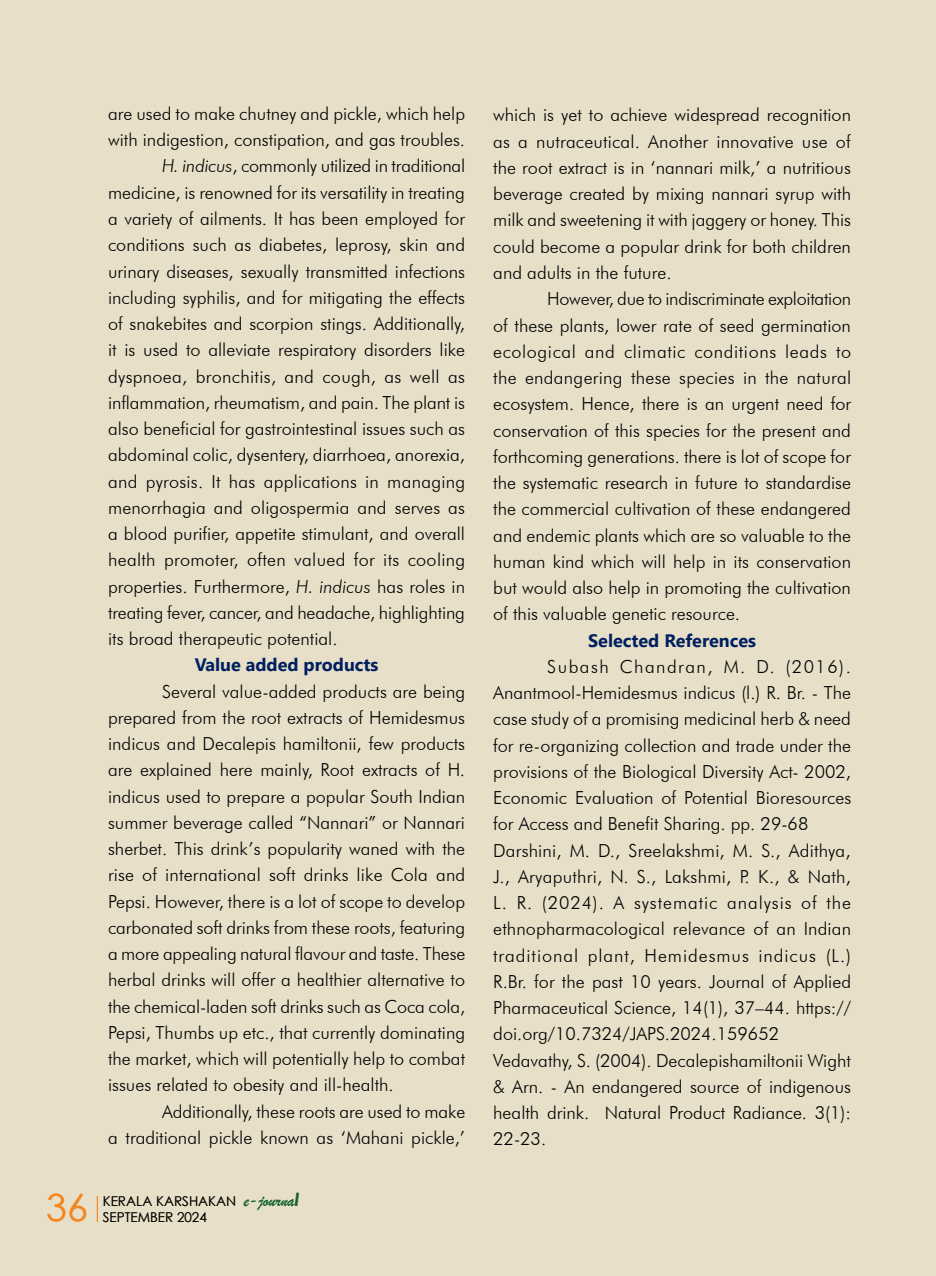
<style>
.page{position:relative;width:936px;height:1276px;background:#fff}
.page>*{position:absolute;margin:0;border:0;box-sizing:border-box;transform-origin:0 0}
.t1{font:37.5px "Century Gothic";color:#f6861f}
.t2{font:300 18px/26.2px "Futura BT";color:#000;text-align:justify}
.t3{font:700 18px "Segoe UI";color:#002060}
.t4{font:13.5px/16.2px "Century Gothic";color:#000}
.s1{font-style:italic}
.s2{font-family:"Brush Script";font-size:18px;color:#1a6537}
.s3{font-weight:700;font-style:italic;font-size:18px;color:#1a6537}
</style>
<div class="page">
<div style="left:0;top:0;width:935px;height:1276px;background:#e7dfc8"></div>
<svg style="left:97px;top:1196px;width:1px;height:26px"></svg>
<p class="t2" style="left:108px;top:100px;width:358px">are used to make chutney and pickle, which help</p>
<p class="t2" style="left:108px;top:127px;width:358px">with indigestion, constipation, and gas troubles.</p>
<p class="t2" style="left:162px;top:153px;width:305px"><span class="s1">H. indicus</span>, commonly utilized in traditional</p>
<p class="t2" style="left:108px;top:179px;width:358px">medicine, is renowned for its versatility in treating</p>
<p class="t2" style="left:108px;top:205px;width:358px">a variety of ailments. It has been employed for</p>
<p class="t2" style="left:108px;top:232px;width:358px">conditions such as diabetes, leprosy, skin and</p>
<p class="t2" style="left:108px;top:258px;width:358px">urinary diseases, sexually transmitted infections</p>
<p class="t2" style="left:108px;top:284px;width:358px">including syphilis, and for mitigating the effects</p>
<p class="t2" style="left:108px;top:310px;width:358px">of snakebites and scorpion stings. Additionally,</p>
<p class="t2" style="left:108px;top:336px;width:358px">it is used to alleviate respiratory disorders like</p>
<p class="t2" style="left:108px;top:363px;width:358px">dyspnoea, bronchitis, and cough, as well as</p>
<p class="t2" style="left:108px;top:389px;width:358px">inflammation, rheumatism, and pain. The plant is</p>
<p class="t2" style="left:108px;top:415px;width:358px">also beneficial for gastrointestinal issues such as</p>
<p class="t2" style="left:108px;top:441px;width:358px">abdominal colic, dysentery, diarrhoea, anorexia,</p>
<p class="t2" style="left:108px;top:468px;width:358px">and pyrosis. It has applications in managing</p>
<p class="t2" style="left:108px;top:494px;width:358px">menorrhagia and oligospermia and serves as</p>
<p class="t2" style="left:108px;top:520px;width:358px">a blood purifier, appetite stimulant, and overall</p>
<p class="t2" style="left:108px;top:546px;width:359px">health promoter, often valued for its cooling</p>
<p class="t2" style="left:108px;top:573px;width:358px">properties. Furthermore, <span class="s1">H. indicus</span> has roles in</p>
<p class="t2" style="left:108px;top:599px;width:358px">treating fever, cancer, and headache, highlighting</p>
<p class="t2" style="left:108px;top:625px;width:231px">its broad therapeutic potential.</p>
<p class="t3" style="left:195px;top:650px;width:185px">Value added products</p>
<p class="t2" style="left:108px;top:678px;width:359px;text-indent:54px">Several value-added products are being prepared from the root extracts of Hemidesmus indicus and Decalepis hamiltonii, few products are explained here mainly, Root extracts of H. indicus used to prepare a popular South Indian summer beverage called “Nannari” or Nannari sherbet. This drink’s popularity waned with the rise of international soft drinks like Cola and Pepsi. However, there is a lot of scope to develop carbonated soft drinks from these roots, featuring a more appealing natural flavour and taste. These herbal drinks will offer a healthier alternative to the chemical-laden soft drinks such as Coca cola, Pepsi, Thumbs up etc., that currently dominating the market, which will potentially help to combat issues related to obesity and ill-health.</p>
<p class="t2" style="left:108px;top:1098px;width:359px;text-align:right">Additionally, these roots are used to make<br>a traditional pickle known as ‘Mahani pickle,’</p>
<h1 class="t1" style="left:46px;top:1181px;width:43px">36</h1>
<p class="t4" style="left:103px;top:1192px;width:198px">KERALA KARSHAKAN <span class="s2">e-journa</span><span class="s3">l<br></span>SEPTEMBER 2024</p>
<p class="t2" style="left:493px;top:102px;width:359px">which is yet to achieve widespread recognition as a nutraceutical. Another innovative use of the root extract is in ‘nannari milk,’ a nutritious beverage created by mixing nannari syrup with milk and sweetening it with jaggery or honey. This could become a popular drink for both children and adults in the future.</p>
<p class="t2" style="left:493px;top:285px;width:359px;text-indent:54px">However, due to indiscriminate exploitation of these plants, lower rate of seed germination ecological and climatic conditions leads to the endangering these species in the natural ecosystem. Hence, there is an urgent need for conservation of this species for the present and forthcoming generations. there is lot of scope for the systematic research in future to standardise the commercial cultivation of these endangered and endemic plants which are so valuable to the human kind which will help in its conservation but would also help in promoting the cultivation of this valuable genetic resource.</p>
<p class="t3" style="left:588px;top:625px;width:169px">Selected References</p>
<p class="t2" style="left:493px;top:653px;width:359px;text-align:left;text-indent:54px">Subash Chandran, M. D. (2016).<br>Anantmool-Hemidesmus indicus (l.) R. Br. - The case study of a promising medicinal herb &amp; need for re-organizing collection and trade under the provisions of the Biological Diversity Act- 2002, Economic Evaluation of Potential Bioresources for Access and Benefit Sharing. pp. 29-68<br>Darshini, M. D., Sreelakshmi, M. S., Adithya, J., Aryaputhri, N. S., Lakshmi, P. K., &amp; Nath, L. R. (2024). A systematic analysis of the ethnopharmacological relevance of an Indian traditional plant, Hemidesmus indicus (L.)<br>R.Br. for the past 10 years. Journal of Applied Pharmaceutical Science, 14(1), 37–44. https:// doi.org/10.7324/JAPS.2024.159652<br>Vedavathy, S. (2004). Decalepishamiltonii Wight &amp; Arn. - An endangered source of indigenous health drink. Natural Product Radiance. 3(1):<br>22-23.</p>
</div>
